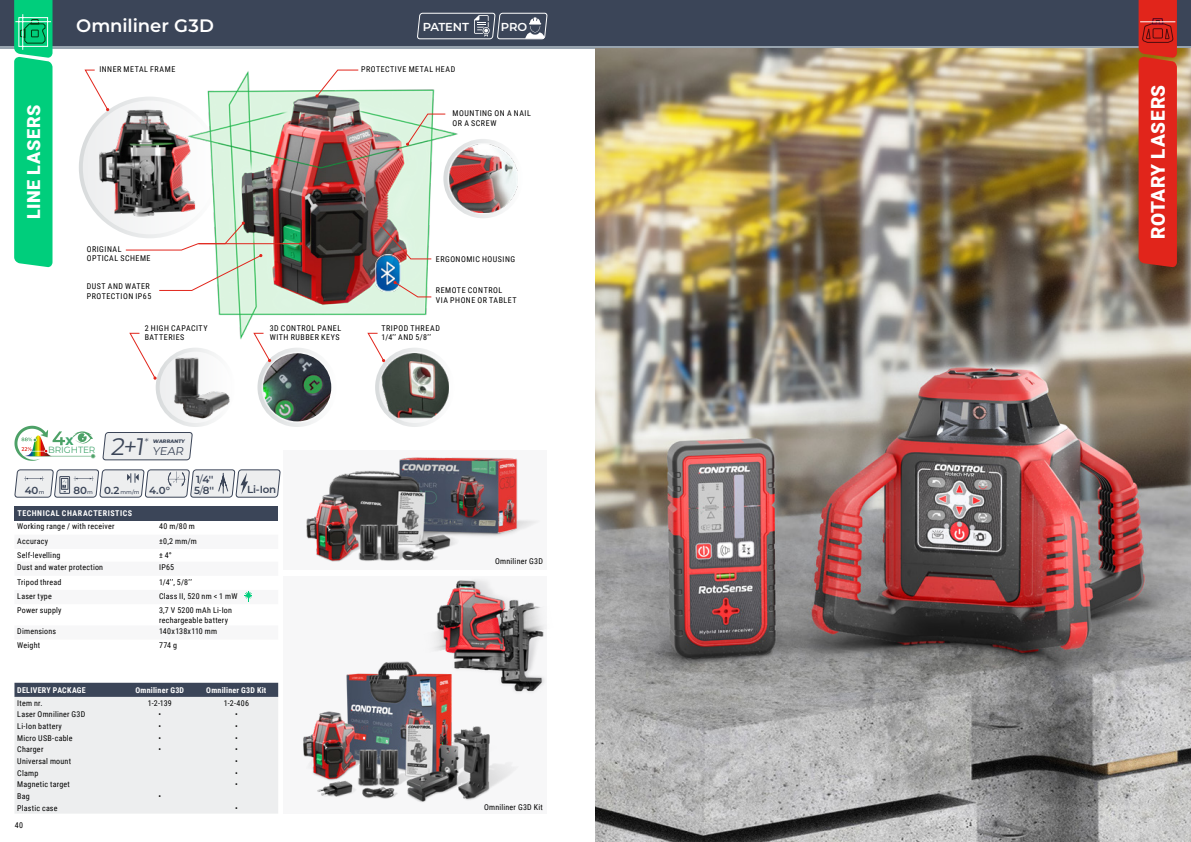
<style>
.page{position:relative;width:1191px;height:842px;background:#fff}
.page>*{position:absolute;margin:0;border:0;box-sizing:border-box;transform-origin:0 0}
.name-device{font:23.9px "Montserrat";color:#3b4558}
.colontitul{font:900 19px "Roboto";letter-spacing:.02em;color:#fff}
.SHAPKA{font:600 18px "Montserrat";color:#fff}
.t1{font:900 18px "Roboto";letter-spacing:.04em;color:#fff}
.colontitul-2{font:600 11.6px "Montserrat";letter-spacing:-.01em;color:#fff}
.name-device-2{font:11.3px "Montserrat";color:#3b4558}
.colontitul-3{font:800 11px "Montserrat";color:#42a56d}
.name-device-3{font:300 10.9px "Montserrat";color:#3b4558}
.colontitul-4{font:600 10.3px "Montserrat";letter-spacing:-.02em;color:#3b4558}
.colontitul-5{font:9px "Montserrat";letter-spacing:-.005em;color:#42a56d}
.TABLE-BOLD{font:8px/9.6px "Roboto Condensed";letter-spacing:.03em;color:#000}
.FICHI{font:8px "Roboto Condensed";letter-spacing:.065em;color:#000}
.Table-shapka{font:700 8px "Roboto Condensed";letter-spacing:.035em;color:#fff}
.text{font:8px "Roboto Condensed";letter-spacing:.025em;color:#000}
.Table-shapka-2{font:700 8px "Roboto Condensed";letter-spacing:.065em;color:#fff}
.colontitul-6{font:500 5.4px "Montserrat";color:#3b4558}
.name-device-4{font:800 5px "Montserrat";color:#3b4558}
.s1{font-weight:400}
.s2{font-weight:500;font-size:5.4px}
.s3{font-weight:600;font-size:10.3px}
</style>
<div class="page">
<div style="left:595px;top:0;width:596px;height:48px;background:linear-gradient(to right,#97a3ae,#97a3ae)"></div>
<div style="left:0;top:0;width:595px;height:48px;background:linear-gradient(to right,#96a3ae,#98a3ae)"></div>
<div style="left:0;top:0;width:595px;height:45px;background:#3b4558"></div>
<div style="left:283px;top:438px;width:264px;height:376px;background:#f7f7f8"></div>
<div style="left:595px;top:0;width:596px;height:45px;background:#3b4558"></div>
<img style="left:595px;top:48px;width:596px;height:794px">
<div style="left:283px;top:438px;width:264px;height:11px;background:#fff"></div>
<div style="left:14px;top:506px;width:264px;height:14px;background:#3b4558"></div>
<svg style="left:14px;top:683px;width:264px;height:131px;background:#dadcdf"></svg>
<svg style="left:14px;top:0;width:38px;height:268px;background:#0dce81"></svg>
<svg style="left:14px;top:469px;width:267px;height:29px;background:#d4d6da"></svg>
<svg style="left:14px;top:426px;width:82px;height:35px"></svg>
<svg style="left:102px;top:432px;width:91px;height:29px;background:#dee0e3"></svg>
<img style="left:207px;top:71px;width:251px;height:269px">
<svg style="left:445px;top:141px;width:76px;height:75px"></svg>
<div style="left:443px;top:139px;width:80px;height:79px;border:4px solid #d8dbdc;border-radius:50%"></div>
<img style="left:449px;top:145px;width:68px;height:67px">
<svg style="left:81px;top:99px;width:138px;height:137px;fill:#f3f4f4"></svg>
<div style="left:79px;top:97px;width:142px;height:141px;border:4px solid #d8dbdc;border-radius:50%"></div>
<svg style="left:84px;top:69px;width:24px;height:39px"></svg>
<img style="left:376px;top:254px;width:25px;height:37px">
<svg style="left:378px;top:223px;width:54px;height:37px;background:#b6aea5"></svg>
<svg style="left:315px;top:69px;width:44px;height:29px"></svg>
<svg style="left:125px;top:222px;width:137px;height:69px"></svg>
<hr style="left:198px;top:243px;width:103px;height:1px;background:#e1251b">
<div style="left:158px;top:350px;width:75px;height:75px;background:#edeeef;border-radius:50%"></div>
<div style="left:156px;top:348px;width:79px;height:79px;border:4px solid #d8dbdc;border-radius:50%"></div>
<img style="left:163px;top:355px;width:72px;height:68px">
<svg style="left:129px;top:333px;width:28px;height:47px"></svg>
<div style="left:375px;top:348px;width:79px;height:79px;border:4px solid #d8dbdc;border-radius:50%"></div>
<img style="left:381px;top:353px;width:68px;height:68px">
<svg style="left:367px;top:333px;width:18px;height:29px"></svg>
<svg style="left:259px;top:350px;width:76px;height:75px"></svg>
<div style="left:257px;top:348px;width:80px;height:79px;border:4px solid #d8dbdc;border-radius:50%"></div>
<svg style="left:253px;top:333px;width:18px;height:29px"></svg>
<svg style="left:406px;top:113px;width:40px;height:33px"></svg>
<svg style="left:393px;top:281px;width:39px;height:17px"></svg>
<img style="left:94px;top:108px;width:108px;height:108px">
<img style="left:263px;top:353px;width:68px;height:68px;border-radius:34px">
<div style="left:280px;top:570px;width:269px;height:5px;background:#fff"></div>
<img style="left:291px;top:426px;width:243px;height:135px">
<img style="left:303px;top:662px;width:208px;height:140px">
<img style="left:388px;top:580px;width:156px;height:126px">
<svg style="left:417px;top:13px;width:131px;height:27px"></svg>
<svg style="left:1138px;top:0;width:38px;height:268px;background:#d8291d"></svg>
<h3 class="t1" style="left:21px;top:219px;width:116px;rotate:-90deg">LINE LASERS</h3>
<p class="SHAPKA" style="left:76px;top:13px;width:139px">Omniliner G3D</p>
<p class="FICHI" style="left:99px;top:63px;width:77px">INNER METAL FRAME</p>
<p class="FICHI" style="left:361px;top:63px;width:96px">PROTECTIVE METAL HEAD</p>
<p class="colontitul-2" style="left:423px;top:19px;width:48px">PATENT</p>
<p class="colontitul-2" style="left:501px;top:19px;width:28px">PRO</p>
<p class="FICHI" style="left:87px;top:243px;width:36px">ORIGINAL</p>
<p class="FICHI" style="left:87px;top:253px;width:65px">OPTICAL SCHEME</p>
<p class="FICHI" style="left:87px;top:281px;width:65px">DUST AND WATER</p>
<p class="FICHI" style="left:87px;top:290px;width:66px">PROTECTION IP65</p>
<p class="FICHI" style="left:145px;top:322px;width:64px">2 HIGH CAPACITY</p>
<p class="FICHI" style="left:145px;top:332px;width:41px">BATTERIES</p>
<p class="FICHI" style="left:452px;top:108px;width:80px">MOUNTING ON A NAIL</p>
<p class="FICHI" style="left:452px;top:117px;width:45px">OR A SCREW</p>
<p class="FICHI" style="left:270px;top:322px;width:73px">3D CONTROL PANEL</p>
<p class="FICHI" style="left:270px;top:332px;width:71px">WITH RUBBER KEYS</p>
<p class="FICHI" style="left:436px;top:253px;width:81px">ERGONOMIC HOUSING</p>
<p class="FICHI" style="left:436px;top:285px;width:68px">REMOTE CONTROL</p>
<p class="FICHI" style="left:436px;top:294px;width:82px">VIA PHONE OR TABLET</p>
<p class="FICHI" style="left:381px;top:322px;width:60px">TRIPOD THREAD</p>
<p class="FICHI" style="left:381px;top:332px;width:51px">1/4’’ AND 5/8’’</p>
<p class="colontitul-3" style="left:65px;top:433px;width:10px">X</p>
<p class="name-device" style="left:110px;top:430px;width:39px">2+1</p>
<p class="name-device-4" style="left:153px;top:437px;width:34px">WARRANTY</p>
<p class="name-device-3" style="left:144px;top:435px;width:8px">*</p>
<p class="colontitul-5" style="left:48px;top:444px;width:49px">BRIGHTER</p>
<p class="name-device-2" style="left:152px;top:443px;width:34px">YEAR</p>
<p class="colontitul-4" style="left:196px;top:472px;width:19px">1<span class="s1">/</span>4''</p>
<p class="colontitul-4" style="left:25px;top:483px;width:21px">40<span class="s2">m</span></p>
<p class="colontitul-4" style="left:73px;top:483px;width:21px">80<span class="s2">m</span></p>
<p class="colontitul-6" style="left:104px;top:488px;width:37px"><span class="s3">0.2</span> mm/m</p>
<p class="colontitul-4" style="left:149px;top:483px;width:23px">4.0°</p>
<p class="colontitul-4" style="left:194px;top:483px;width:22px">5<span class="s1">/</span>8''</p>
<p class="colontitul-4" style="left:247px;top:482px;width:30px">Li-Ion</p>
<p class="Table-shapka-2" style="left:17px;top:508px;width:116px">TECHNICAL CHARACTERISTICS</p>
<p class="TABLE-BOLD" style="left:17px;top:521px;width:99px">Working range / with receiver</p>
<p class="TABLE-BOLD" style="left:159px;top:521px;width:37px">40 m/80 m</p>
<p class="TABLE-BOLD" style="left:17px;top:536px;width:32px">Accuracy</p>
<p class="TABLE-BOLD" style="left:159px;top:536px;width:39px">±0,2 mm/m</p>
<p class="TABLE-BOLD" style="left:17px;top:550px;width:45px">Self-levelling</p>
<p class="TABLE-BOLD" style="left:159px;top:550px;width:14px">± 4°</p>
<p class="TABLE-BOLD" style="left:17px;top:562px;width:87px">Dust and water protection</p>
<p class="TABLE-BOLD" style="left:159px;top:562px;width:17px">IP65</p>
<p class="TABLE-BOLD" style="left:17px;top:577px;width:46px">Tripod thread</p>
<p class="TABLE-BOLD" style="left:159px;top:577px;width:34px">1/4’’, 5/8’’</p>
<p class="TABLE-BOLD" style="left:17px;top:591px;width:36px">Laser type</p>
<p class="TABLE-BOLD" style="left:159px;top:591px;width:80px">Class II, 520 nm &lt; 1 mW</p>
<p class="TABLE-BOLD" style="left:17px;top:605px;width:46px">Power supply</p>
<p class="TABLE-BOLD" style="left:159px;top:605px;width:74px">3,7 V 5200 mAh Li-Ion rechargeable battery</p>
<p class="TABLE-BOLD" style="left:17px;top:626px;width:40px">Dimensions</p>
<p class="TABLE-BOLD" style="left:159px;top:626px;width:60px">140х138х110 mm</p>
<p class="TABLE-BOLD" style="left:17px;top:640px;width:24px">Weight</p>
<p class="TABLE-BOLD" style="left:159px;top:640px;width:19px">774 g</p>
<p class="Table-shapka" style="left:17px;top:684px;width:70px">DELIVERY PACKAGE</p>
<p class="Table-shapka" style="left:135px;top:684px;width:50px">Omniliner G3D</p>
<p class="Table-shapka" style="left:206px;top:684px;width:62px">Omniliner G3D Kit</p>
<p class="TABLE-BOLD" style="left:17px;top:698px;width:27px">Item nr.</p>
<p class="TABLE-BOLD" style="left:148px;top:698px;width:26px">1-2-139</p>
<p class="TABLE-BOLD" style="left:224px;top:698px;width:27px">1-2-406</p>
<p class="TABLE-BOLD" style="left:17px;top:709px;width:69px">Laser Omniliner G3D</p>
<p class="TABLE-BOLD" style="left:158px;top:709px;width:4px">•</p>
<p class="TABLE-BOLD" style="left:235px;top:709px;width:4px">•</p>
<p class="TABLE-BOLD" style="left:17px;top:721px;width:46px">Li-Ion battery</p>
<p class="TABLE-BOLD" style="left:158px;top:721px;width:4px">•</p>
<p class="TABLE-BOLD" style="left:235px;top:721px;width:4px">•</p>
<p class="TABLE-BOLD" style="left:17px;top:733px;width:57px">Micro USB-сable</p>
<p class="TABLE-BOLD" style="left:158px;top:733px;width:4px">•</p>
<p class="TABLE-BOLD" style="left:235px;top:733px;width:4px">•</p>
<p class="TABLE-BOLD" style="left:17px;top:744px;width:28px">Charger</p>
<p class="TABLE-BOLD" style="left:158px;top:744px;width:4px">•</p>
<p class="TABLE-BOLD" style="left:235px;top:744px;width:4px">•</p>
<p class="TABLE-BOLD" style="left:17px;top:756px;width:55px">Universal mount</p>
<p class="TABLE-BOLD" style="left:235px;top:756px;width:4px">•</p>
<p class="TABLE-BOLD" style="left:17px;top:768px;width:22px">Clamp</p>
<p class="TABLE-BOLD" style="left:235px;top:768px;width:4px">•</p>
<p class="TABLE-BOLD" style="left:17px;top:779px;width:54px">Magnetiс target</p>
<p class="TABLE-BOLD" style="left:235px;top:779px;width:4px">•</p>
<p class="TABLE-BOLD" style="left:17px;top:791px;width:14px">Bag</p>
<p class="TABLE-BOLD" style="left:158px;top:791px;width:4px">•</p>
<p class="TABLE-BOLD" style="left:17px;top:803px;width:42px">Plastic case</p>
<p class="TABLE-BOLD" style="left:235px;top:803px;width:4px">•</p>
<p class="TABLE-BOLD" style="left:15px;top:820px;width:10px">40</p>
<p class="text" style="left:495px;top:555px;width:49px">Omniliner G3D</p>
<p class="text" style="left:484px;top:802px;width:60px">Omniliner G3D Kit</p>
<p class="colontitul" style="left:1144px;top:239px;width:156px;rotate:-90deg">ROTARY LASERS</p>
</div>
